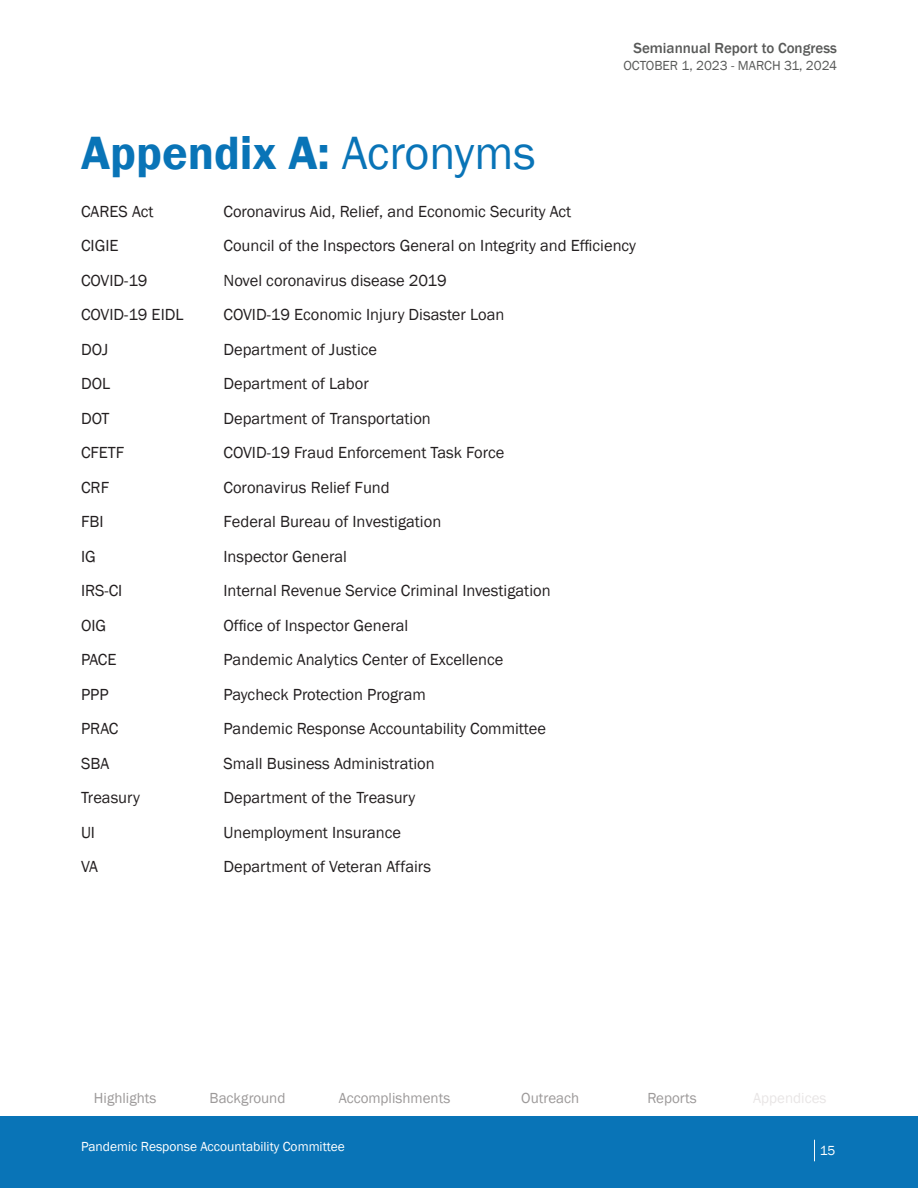
<style>
.page{position:relative;width:918px;height:1188px;background:#fff}
.page>*{position:absolute;margin:0;border:0;box-sizing:border-box;transform-origin:0 0}
.t1{font:600 48px "Franklin Gothic";color:#0974b7}
.t2{font:16.5px/34.5px "Franklin Gothic";color:#231f20}
.t3{font:15px "Franklin Gothic";color:#9c9999}
.t4{font:500 15px "Franklin Gothic";color:#595a59}
.t5{font:15px "Franklin Gothic";color:#e8e5e5}
.t6{font:13.5px "Franklin Gothic";color:#fff}
.t7{font:13.5px "Franklin Gothic";color:#595a59}
.s1{font-weight:400}
</style>
<div class="page">
<div style="left:0;top:1117px;width:918px;height:71px;background:#0974b7"></div>
<svg style="left:814px;top:1140px;width:1px;height:21px"></svg>
<p class="t4" style="left:633px;top:39px;width:205px">Semiannual Report to Congress</p>
<p class="t7" style="left:623px;top:57px;width:215px">OCTOBER 1, 2023 - MARCH 31, 2024</p>
<h2 class="t1" style="left:81px;top:123px;width:456px">Appendix A: <span class="s1">Acronyms</span></h2>
<p class="t2" style="left:81px;top:194px;width:74px">CARES Act</p>
<p class="t2" style="left:81px;top:229px;width:39px">CIGIE</p>
<p class="t2" style="left:81px;top:263px;width:68px">COVID-19</p>
<p class="t2" style="left:81px;top:298px;width:104px">COVID-19 EIDL</p>
<p class="t2" style="left:81px;top:332px;width:29px">DOJ</p>
<p class="t2" style="left:81px;top:367px;width:31px">DOL</p>
<p class="t2" style="left:81px;top:401px;width:30px">DOT</p>
<p class="t2" style="left:81px;top:436px;width:45px">CFETF</p>
<p class="t2" style="left:81px;top:470px;width:30px">CRF</p>
<p class="t2" style="left:81px;top:505px;width:24px">FBI</p>
<p class="t2" style="left:81px;top:539px;width:16px">IG</p>
<p class="t2" style="left:81px;top:574px;width:43px">IRS-CI</p>
<p class="t2" style="left:81px;top:608px;width:27px">OIG</p>
<p class="t2" style="left:81px;top:643px;width:37px">PACE</p>
<p class="t2" style="left:81px;top:677px;width:29px">PPP</p>
<p class="t2" style="left:81px;top:712px;width:39px">PRAC</p>
<p class="t2" style="left:81px;top:746px;width:30px">SBA</p>
<p class="t2" style="left:81px;top:781px;width:61px">Treasury</p>
<p class="t2" style="left:81px;top:815px;width:16px">UI</p>
<p class="t2" style="left:81px;top:850px;width:19px">VA</p>
<p class="t2" style="left:223px;top:194px;width:414px">Coronavirus Aid, Relief, and Economic Security Act<br>Council of the Inspectors General on Integrity and Efficiency Novel coronavirus disease 2019<br>COVID-19 Economic Injury Disaster Loan<br>Department of Justice<br>Department of Labor<br>Department of Transportation<br>COVID-19 Fraud Enforcement Task Force<br>Coronavirus Relief Fund<br>Federal Bureau of Investigation<br>Inspector General<br>Internal Revenue Service Criminal Investigation<br>Office of Inspector General<br>Pandemic Analytics Center of Excellence<br>Paycheck Protection Program<br>Pandemic Response Accountability Committee<br>Small Business Administration<br>Department of the Treasury<br>Unemployment Insurance<br>Department of Veteran Affairs</p>
<p class="t3" style="left:94px;top:1089px;width:64px">Highlights</p>
<p class="t3" style="left:210px;top:1089px;width:77px">Background</p>
<p class="t3" style="left:339px;top:1089px;width:113px">Accomplishments</p>
<p class="t6" style="left:81px;top:1138px;width:265px">Pandemic Response Accountability Committee</p>
<p class="t3" style="left:521px;top:1089px;width:60px">Outreach</p>
<p class="t3" style="left:647px;top:1089px;width:51px">Reports</p>
<p class="t5" style="left:753px;top:1089px;width:75px">Appendices</p>
<p class="t6" style="left:820px;top:1142px;width:17px">15</p>
</div>
